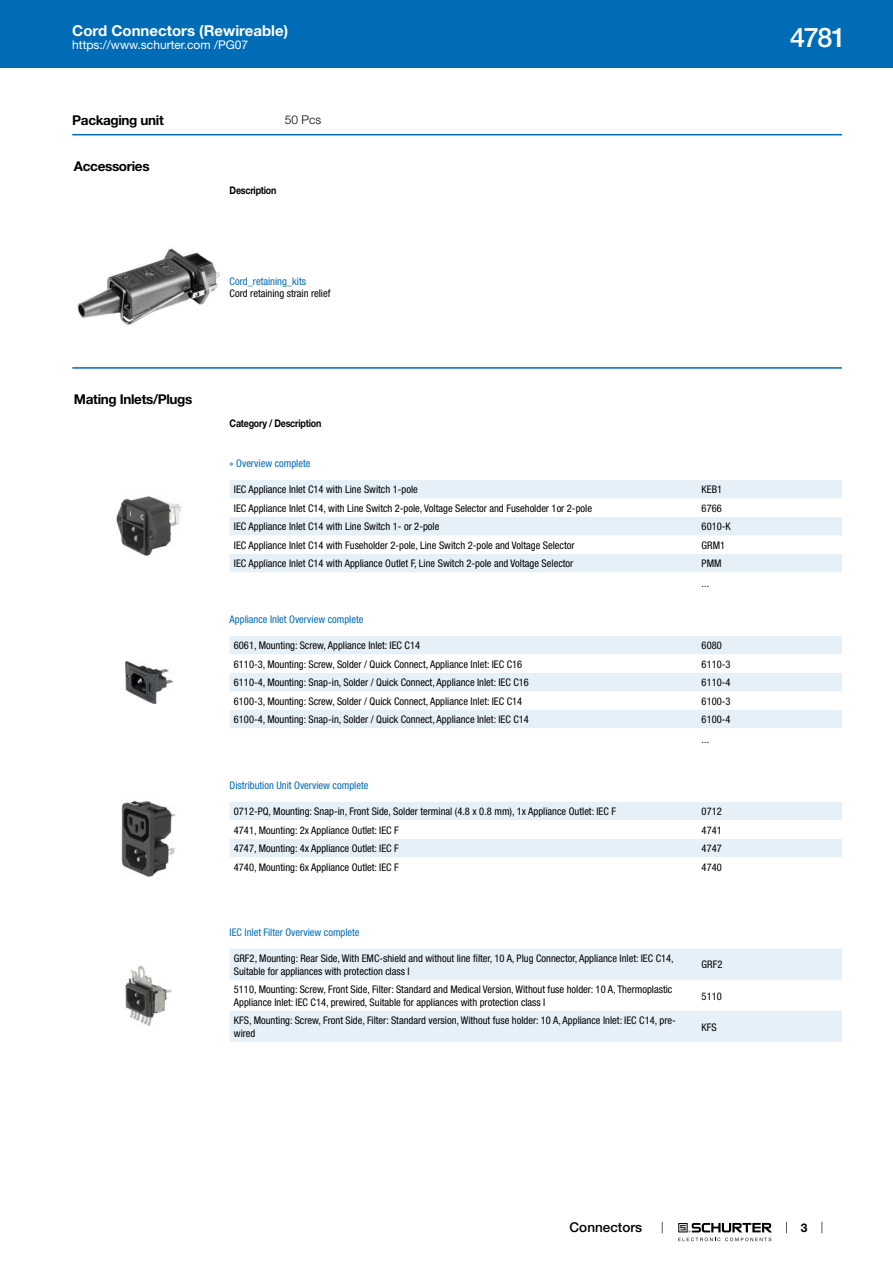
<style>
.page{position:relative;width:893px;height:1263px;background:#fff}
.page>*{position:absolute;margin:0;border:0;box-sizing:border-box;transform-origin:0 0}
.t1{font:500 27px "Helvetica Neue LT";color:#fff}
.t2{font:700 15px "Helvetica Neue LT";color:#fff}
.t3{font:700 13.5px "Helvetica Neue LT";letter-spacing:-.025em;color:#000}
.t4{font:500 13.5px "Helvetica Neue LT";color:#000}
.t5{font:12px "Helvetica Neue LT";color:#fff}
.t6{font:300 12px "Helvetica Neue LT";color:#000}
.t7{font:700 12px "Helvetica Neue LT";color:#000}
.t8{font:condensed 10.5px/12.6px "Helvetica Neue LT";color:#000}
.t9{font:condensed 10.5px "Helvetica Neue LT";color:#006bb6}
.t10{font:700 10.5px "Helvetica Neue LT";letter-spacing:-.025em;color:#000;scale:.85 1}
</style>
<div class="page">
<svg style="left:678px;top:1223px;width:94px;height:18px"></svg>
<div style="left:0;top:0;width:893px;height:68px;background:#006bb6"></div>
<hr style="left:72px;top:134px;width:770px;height:1px;background:#006bb6">
<img style="left:77px;top:248px;width:143px;height:77px">
<hr style="left:72px;top:367px;width:770px;height:2px;background:#006bb6">
<img style="left:116px;top:496px;width:65px;height:60px">
<div style="left:230px;top:480px;width:612px;height:18px;background:#e6f0f8"></div>
<svg style="left:230px;top:517px;width:612px;height:55px;fill:#e6f0f8"></svg>
<img style="left:125px;top:661px;width:47px;height:42px">
<div style="left:230px;top:636px;width:612px;height:18px;background:#e6f0f8"></div>
<svg style="left:230px;top:673px;width:612px;height:55px;fill:#e6f0f8"></svg>
<img style="left:121px;top:800px;width:55px;height:77px">
<div style="left:230px;top:802px;width:612px;height:18px;background:#e6f0f8"></div>
<div style="left:230px;top:839px;width:612px;height:18px;background:#e6f0f8"></div>
<img style="left:125px;top:965px;width:47px;height:61px">
<div style="left:230px;top:949px;width:612px;height:31px;background:#e6f0f8"></div>
<div style="left:230px;top:1011px;width:612px;height:31px;background:#e6f0f8"></div>
<h2 class="t2" style="left:72px;top:21px;width:217px">Cord Connectors (Rewireable)</h2>
<p class="t5" style="left:72px;top:38px;width:178px">https://www.schurter.com /PG07</p>
<p class="t3" style="left:72px;top:112px;width:93px">Packaging unit</p>
<p class="t6" style="left:285px;top:113px;width:38px">50 Pcs</p>
<p class="t3" style="left:74px;top:158px;width:77px">Accessories</p>
<p class="t10" style="left:230px;top:184px;width:57px">Description</p>
<p class="t9" style="left:230px;top:275px;width:78px">Cord_retaining_kits</p>
<p class="t8" style="left:230px;top:287px;width:102px">Cord retaining strain relief</p>
<p class="t3" style="left:74px;top:391px;width:120px">Mating Inlets/Plugs</p>
<p class="t10" style="left:230px;top:417px;width:109px">Category / Description</p>
<p class="t9" style="left:230px;top:458px;width:82px">» Overview complete</p>
<p class="t8" style="left:234px;top:483px;width:185px">IEC Appliance Inlet C14 with Line Switch 1-pole</p>
<p class="t8" style="left:702px;top:483px;width:22px">KEB1</p>
<p class="t8" style="left:234px;top:502px;width:360px">IEC Appliance Inlet C14, with Line Switch 2-pole, Voltage Selector and Fuseholder 1or 2-pole</p>
<p class="t8" style="left:702px;top:502px;width:22px">6766</p>
<p class="t8" style="left:234px;top:520px;width:207px">IEC Appliance Inlet C14 with Line Switch 1- or 2-pole</p>
<p class="t8" style="left:702px;top:520px;width:31px">6010-K</p>
<p class="t8" style="left:234px;top:539px;width:342px">IEC Appliance Inlet C14 with Fuseholder 2-pole, Line Switch 2-pole and Voltage Selector</p>
<p class="t8" style="left:702px;top:539px;width:25px">GRM1</p>
<p class="t8" style="left:234px;top:557px;width:341px">IEC Appliance Inlet C14 with Appliance Outlet F, Line Switch 2-pole and Voltage Selector</p>
<p class="t8" style="left:702px;top:554px;width:21px;line-height:19.6px">PMM ...</p>
<p class="t9" style="left:230px;top:614px;width:135px">Appliance Inlet Overview complete</p>
<p class="t8" style="left:234px;top:639px;width:188px">6061, Mounting: Screw, Appliance Inlet: IEC C14</p>
<p class="t8" style="left:702px;top:639px;width:22px">6080</p>
<p class="t8" style="left:234px;top:658px;width:290px">6110-3, Mounting: Screw, Solder / Quick Connect, Appliance Inlet: IEC C16</p>
<p class="t8" style="left:702px;top:658px;width:30px">6110-3</p>
<p class="t8" style="left:234px;top:676px;width:296px">6110-4, Mounting: Snap-in, Solder / Quick Connect, Appliance Inlet: IEC C16</p>
<p class="t8" style="left:702px;top:676px;width:30px">6110-4</p>
<p class="t8" style="left:234px;top:695px;width:290px">6100-3, Mounting: Screw, Solder / Quick Connect, Appliance Inlet: IEC C14</p>
<p class="t8" style="left:702px;top:695px;width:30px">6100-3</p>
<p class="t8" style="left:234px;top:713px;width:296px">6100-4, Mounting: Snap-in, Solder / Quick Connect, Appliance Inlet: IEC C14</p>
<p class="t8" style="left:702px;top:710px;width:30px;line-height:19.6px">6100-4 ...</p>
<p class="t9" style="left:230px;top:779px;width:140px">Distribution Unit Overview complete</p>
<p class="t8" style="left:234px;top:805px;width:384px">0712-PQ, Mounting: Snap-in, Front Side, Solder terminal (4.8 x 0.8 mm), 1x Appliance Outlet: IEC F</p>
<p class="t8" style="left:702px;top:805px;width:22px">0712</p>
<p class="t8" style="left:234px;top:824px;width:167px">4741, Mounting: 2x Appliance Outlet: IEC F</p>
<p class="t8" style="left:702px;top:824px;width:22px">4741</p>
<p class="t8" style="left:234px;top:842px;width:167px">4747, Mounting: 4x Appliance Outlet: IEC F</p>
<p class="t8" style="left:702px;top:842px;width:22px">4747</p>
<p class="t8" style="left:234px;top:860px;width:167px">4740, Mounting: 6x Appliance Outlet: IEC F</p>
<p class="t8" style="left:702px;top:860px;width:22px">4740</p>
<p class="t9" style="left:230px;top:926px;width:131px">IEC Inlet Filter Overview complete</p>
<p class="t8" style="left:234px;top:952px;width:441px">GRF2, Mounting: Rear Side, With EMC-shield and without line filter, 10 A, Plug Connector, Appliance Inlet: IEC C14,<br>Suitable for appliances with protection class I</p>
<p class="t8" style="left:702px;top:958px;width:22px">GRF2</p>
<p class="t8" style="left:234px;top:983px;width:440px">5110, Mounting: Screw, Front Side, Filter: Standard and Medical Version, Without fuse holder: 10 A, Thermoplastic<br>Appliance Inlet: IEC C14, prewired, Suitable for appliances with protection class I</p>
<p class="t8" style="left:702px;top:989px;width:22px">5110</p>
<p class="t8" style="left:234px;top:1014px;width:443px">KFS, Mounting: Screw, Front Side, Filter: Standard version, Without fuse holder: 10 A, Appliance Inlet: IEC C14, pre&shy;wired</p>
<p class="t8" style="left:702px;top:1020px;width:17px">KFS</p>
<h1 class="t1" style="left:790px;top:21px;width:57px">4781</h1>
<p class="t4" style="left:570px;top:1219px;width:74px">Connectors</p>
<p class="t7" style="left:801px;top:1220px;width:8px">3</p>
</div>
